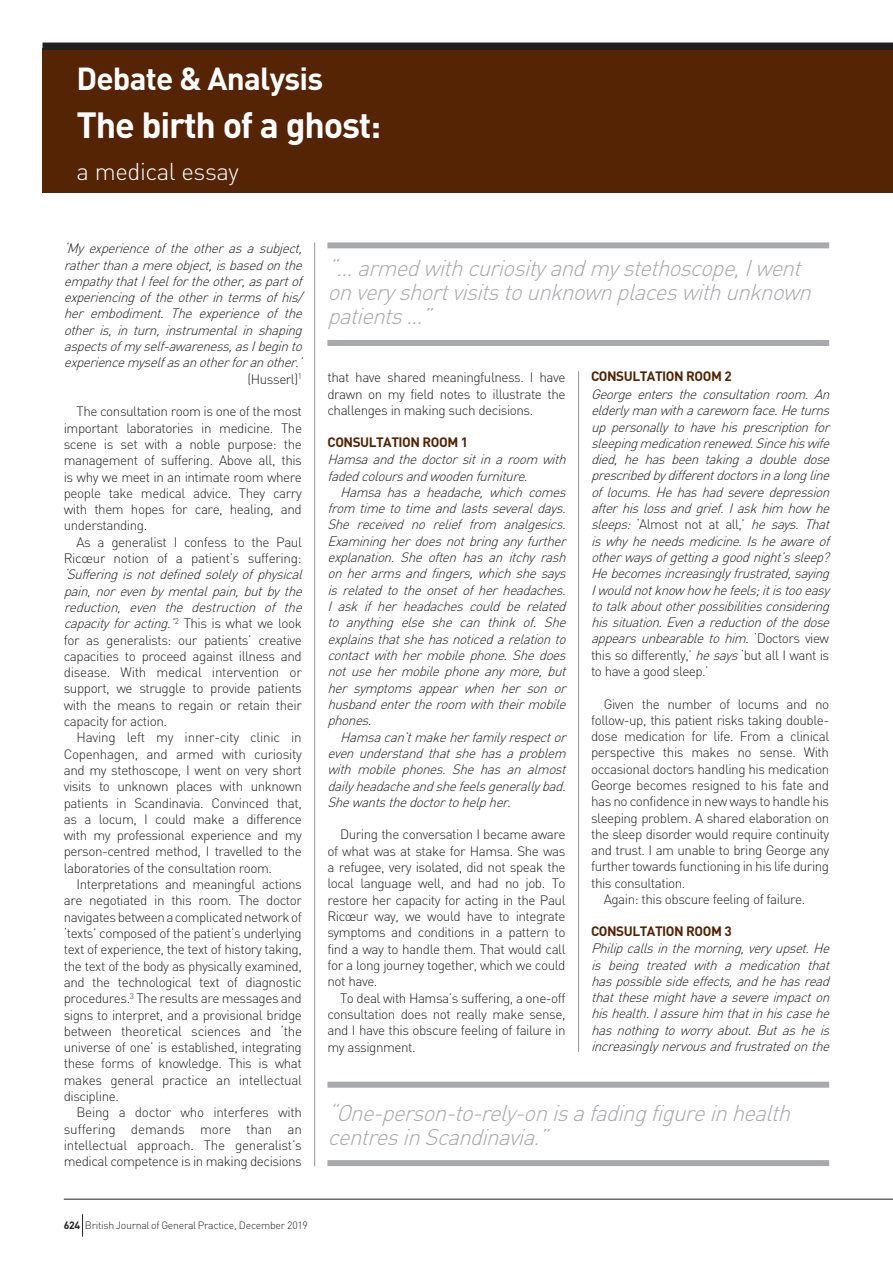
<style>
.page{position:relative;width:893px;height:1263px;background:#fff}
.page>*{position:absolute;margin:0;border:0;box-sizing:border-box;transform-origin:0 0}
.Article_Title{font:700 36px "DIN";letter-spacing:-.035em;color:#fff}
.t1{font:700 31.5px "DIN";letter-spacing:-.025em;color:#fff}
.Article_Title-2{font:300 24px "DIN";letter-spacing:-.02em;color:#fff}
.t2{font:italic 300 22.5px/24px "DIN";color:#a8a9ad}
.Body_copy_indent{font:300 13.5px/16.4px "DIN";letter-spacing:-.035em;color:#231f20;text-align:justify}
.Body_Copy_First_para{font:italic 300 13.5px/16.4px "DIN";color:#231f20;text-align:justify}
.Body_copy_indent-2{font:italic 300 13.5px/16.4px "DIN";color:#231f20;text-align:justify}
.Sub_Head_B_Header{font:700 13.5px "DIN";letter-spacing:-.035em;color:#542404}
.t3{font:300 10.5px "DIN";letter-spacing:-.025em;color:#231f20}
.s1{font-style:italic}
.s2{font-style:normal}
.s3{font-weight:700}
</style>
<div class="page">
<div style="left:43px;top:49px;width:850px;height:144px;background:#542404"></div>
<div style="left:327px;top:242px;width:502px;height:6px;background:#a8a9ad"></div>
<div style="left:327px;top:340px;width:502px;height:6px;background:#a8a9ad"></div>
<hr style="left:578px;top:371px;width:1px;height:681px;background:#939598">
<hr style="left:314px;top:242px;width:1px;height:924px;background:#939598">
<div style="left:43px;top:43px;width:850px;height:7px;background:#231f20"></div>
<div style="left:327px;top:1082px;width:502px;height:6px;background:#a8a9ad"></div>
<div style="left:327px;top:1160px;width:502px;height:6px;background:#a8a9ad"></div>
<hr style="left:64px;top:1199px;width:829px;height:1px;background:#231f20">
<svg style="left:82px;top:1214px;width:1px;height:23px"></svg>
<p class="t1" style="left:77px;top:58px;width:248px">Debate &amp; Analysis</p>
<p class="Article_Title" style="left:77px;top:101px;width:306px">The birth of a ghost:</p>
<p class="Article_Title-2" style="left:77px;top:157px;width:164px">a medical essay</p>
<p class="Body_Copy_First_para" style="left:64px;top:240px;width:244px">‘Myexperienceoftheotherasasubject, ratherthanamereobject,isbasedonthe empathythatIfeelfortheother,aspartof experiencingoftheotherintermsofhis/ her embodiment. The experience of the other is, in turn, instrumental in shaping aspectsofmyself-awareness,asIbeginto experiencemyselfasanotherforanother.’</p>
<p class="Body_copy_indent" style="left:248px;top:370px;width:56px">(Husserl)<sup>1</sup></p>
<p class="Body_copy_indent" style="left:64px;top:403px;width:240px;text-indent:13px">The consultation room is one of the most important laboratories in medicine. The scene is set with a noble purpose: the management of suffering. Above all, this is why we meet in an intimate room where people take medical advice. They carry with them hopes for care, healing, and understanding.</p>
<p class="Body_copy_indent" style="left:64px;top:533px;width:244px;text-align:left;text-indent:13px">As a generalist I confess to the Paul Ricœur notion of a patient’s suffering: <span class="s1">‘Sufferingisnotdefinedsolelyofphysical pain,norevenbymentalpain,butbythe reduction, even the destruction of the capacityforacting.’</span><sup>2</sup> T h i s i s w h a t w e l o o k for as generalists: our patients’ creative capacities to proceed against illness and disease. With medical intervention or support, we struggle to provide patients with the means to regain or retain their capacity for action.</p>
<p class="Body_copy_indent" style="left:64px;top:729px;width:240px;text-indent:13px">Having left my inner-city clinic in Copenhagen, and armed with curiosity and my stethoscope, I went on very short visits to unknown places with unknown patients in Scandinavia. Convinced that, as a locum, I could make a difference with my professional experience and my person-centred method, I travelled to the laboratories of the consultation room.</p>
<p class="Body_copy_indent" style="left:64px;top:876px;width:240px;text-indent:13px">Interpretations and meaningful actions are negotiated in this room. The doctor navigates between a complicated network of ‘texts’ composed of the patient’s underlying text of experience, the text of history taking, the text of the body as physically examined, and the technological text of diagnostic procedures.<sup>3</sup> The results are messages and signs to interpret, and a provisional bridge between theoretical sciences and ‘the universe of one’ is established, integrating these forms of knowledge. This is what makes general practice an intellectual discipline.</p>
<p class="Body_copy_indent" style="left:64px;top:1104px;width:240px;text-indent:13px">Being a doctor who interferes with suffering demands more than an intellectual approach. The generalist’s medical competence is in making decisions</p>
<p class="t2" style="left:327px;top:256px;width:492px">“… armedwithcuriosityandmystethoscope,Iwent onveryshortvisitstounknownplaceswithunknown patients…”</p>
<p class="Body_copy_indent" style="left:327px;top:369px;width:240px">that have shared meaningfulness. I have drawn on my field notes to illustrate the challenges in making such decisions.</p>
<p class="Sub_Head_B_Header" style="left:327px;top:433px;width:142px">CONSULTATION ROOM 1</p>
<p class="Body_Copy_First_para" style="left:327px;top:451px;width:244px">Hamsaandthedoctorsitinaroom with fadedcoloursandwoodenfurniture.</p>
<p class="Body_copy_indent-2" style="left:327px;top:484px;width:244px;text-indent:13px">Hamsa has a headache, which comes from timetotimeandlastsseveraldays.<br>She received no relief from analgesics.<br>Examiningherdoesnotbringanyfurther explanation. She often has an itchy rash onherarmsandfingers,whichshesays isrelatedtotheonsetofherheadaches.<br>I ask if her headaches could be related to anything else she can think of. She explainsthatshehasnoticedarelationto contactwithhermobilephone.Shedoes not use her mobile phone any more, but her symptoms appear when her son or husbandentertheroom withtheirmobile phones.</p>
<p class="Body_copy_indent-2" style="left:327px;top:728px;width:244px;text-indent:13px">Hamsacan’tmakeherfamilyrespector even understand that she has a problem with mobile phones. She has an almost dailyheadacheandshefeelsgenerallybad.<br>Shewantsthedoctortohelpher.</p>
<p class="Body_copy_indent" style="left:327px;top:826px;width:240px;text-indent:13px">During the conversation I became aware of what was at stake for Hamsa. She was a refugee, very isolated, did not speak the local language well, and had no job. To restore her capacity for acting in the Paul Ricœur way, we would have to integrate symptoms and conditions in a pattern to find a way to handle them. That would call for a long journey together, which we could not have.</p>
<p class="Body_copy_indent" style="left:327px;top:989px;width:240px;text-indent:13px">To deal with Hamsa’s suffering, a one-off consultation does not really make sense, and I have this obscure feeling of failure in my assignment.</p>
<p class="Sub_Head_B_Header" style="left:591px;top:368px;width:142px">CONSULTATION ROOM 2</p>
<p class="Body_Copy_First_para" style="left:591px;top:386px;width:244px;text-align:left">George enters the consultation room. An elderlymanwithacarewornface.Heturns up personally to have his prescription for sleepingmedicationrenewed.Sincehiswife died, he has been taking a double dose prescribedbydifferentdoctorsinalongline oflocums.Hehashadseveredepression afterhislossandgrief.Iaskhim howhe sleeps: <span class="s2">‘ A l m o s t n o t a t a l l , ’</span> he says. That iswhyheneedsmedicine.Isheawareof otherwaysofgettingagoodnight’ssleep?<br>Hebecomesincreasinglyfrustrated,saying Iwouldnotknowhowhefeels;itistooeasy totalkaboutotherpossibilitiesconsidering hissituation.Evenareductionofthedose appearsunbearabletohim.<span class="s2">‘ D o c t o rs v i ew this so differently,’</span> hesays<span class="s2">‘but all I want is to have a good sleep.’</span></p>
<p class="Body_copy_indent" style="left:591px;top:695px;width:240px;text-indent:13px">Given the number of locums and no follow-up, this patient risks taking double&shy;dose medication for life. From a clinical perspective this makes no sense. With occasional doctors handling his medication George becomes resigned to his fate and has no confidence in new ways to handle his sleeping problem. A shared elaboration on the sleep disorder would require continuity and trust. I am unable to bring George any further towards functioning in his life during this consultation.</p>
<p class="Body_copy_indent" style="left:604px;top:891px;width:203px">Again: this obscure feeling of failure.</p>
<p class="Sub_Head_B_Header" style="left:591px;top:922px;width:142px">CONSULTATION ROOM 3</p>
<p class="Body_Copy_First_para" style="left:591px;top:940px;width:244px">Philipcallsinthemorning,veryupset.He is being treated with a medication that haspossiblesideeffects,andhehasread thatthesemighthaveasevereimpacton hishealth.Iassurehim thatinhiscasehe has nothing to worry about. But as he is increasinglynervousandfrustratedonthe</p>
<p class="t2" style="left:327px;top:1100px;width:471px">“One-person-to-rely-onisafadingfigureinhealth centresinScandinavia.”</p>
<p class="t3" style="left:64px;top:1219px;width:246px"><span class="s3">624</span> British Journal of General Practice, December 2019</p>
</div>
